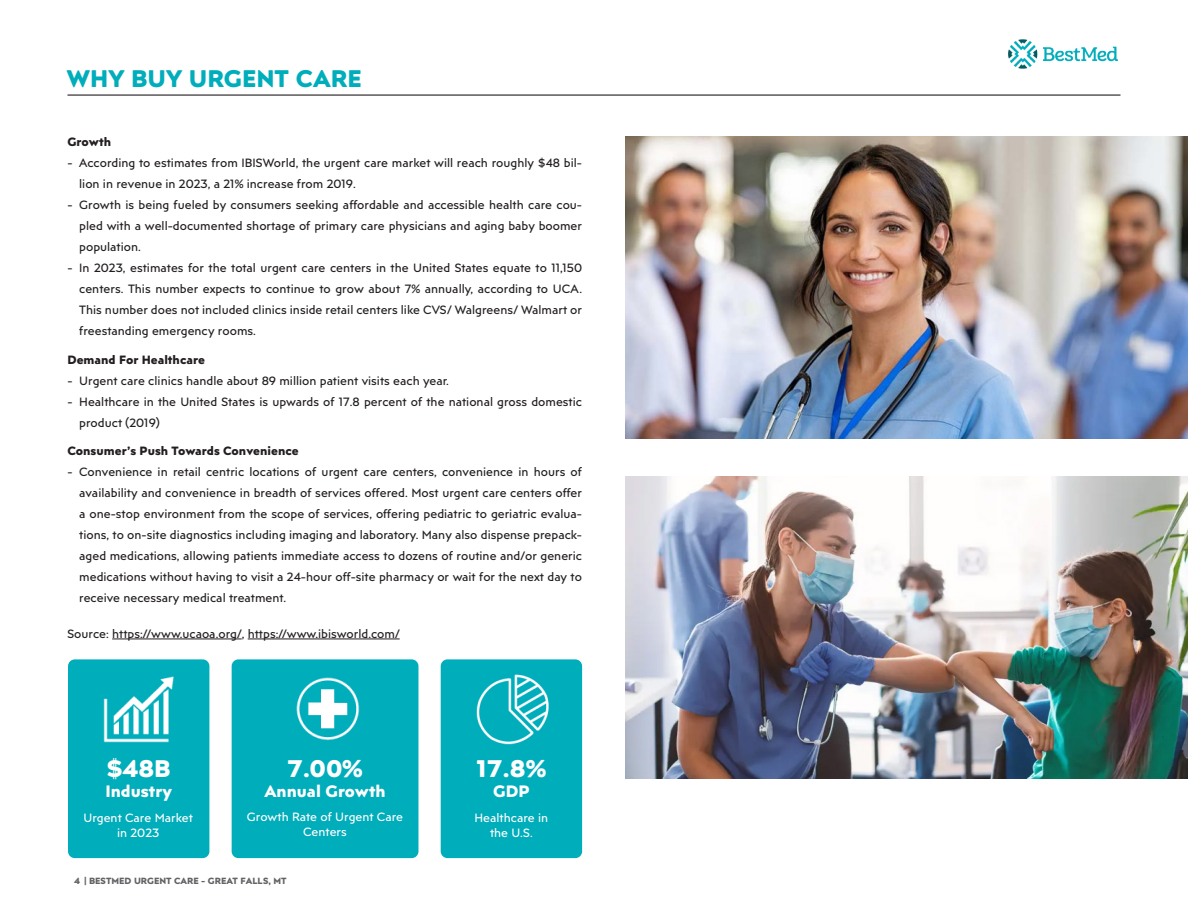
<style>
.page{position:relative;width:1188px;height:918px;background:#fff}
.page>*{position:absolute;margin:0;border:0;box-sizing:border-box;transform-origin:0 0}
.t1{font:700 24px "Posterama Text";color:#00adbb}
.t2{font:700 24px "Posterama Text";color:#fff}
.t3{font:700 16.5px "Posterama Text";color:#fff}
.t4{font:12px/21px "Posterama Text";color:#231f20;text-align:justify}
.t5{font:12px/14.4px "Posterama Text";color:#fff;text-align:center}
.t6{font:700 12px "Posterama Text";color:#231f20}
.t7{font:700 9px "Posterama Text";color:#636366}
</style>
<div class="page">
<hr style="left:68px;top:94px;width:1052px;height:2px;background:#231f20">
<img style="left:1008px;top:39px;width:110px;height:30px">
<div style="left:441px;top:659px;width:141px;height:199px;background:#00adbb;border-radius:7px"></div>
<div style="left:232px;top:659px;width:186px;height:199px;background:#00adbb;border-radius:7px"></div>
<div style="left:68px;top:659px;width:141px;height:199px;background:#00adbb;border-radius:7px"></div>
<hr style="left:112px;top:639px;width:130px;height:1px;background:#231f20">
<hr style="left:248px;top:639px;width:152px;height:1px;background:#231f20">
<img style="left:103px;top:676px;width:71px;height:67px">
<img style="left:625px;top:136px;width:563px;height:302px">
<img style="left:625px;top:476px;width:563px;height:303px">
<img style="left:296px;top:677px;width:64px;height:64px">
<img style="left:476px;top:674px;width:73px;height:71px">
<h1 class="t1" style="left:67px;top:62px;width:296px">WHY BUY URGENT CARE</h1>
<p class="t6" style="left:68px;top:133px;width:45px">Growth</p>
<p class="t4" style="left:79px;top:152px;width:504px;text-indent:-12px">- According to estimates from IBISWorld, the urgent care market will reach roughly $48 bil&shy;lion in revenue in 2023, a 21% increase from 2019.</p>
<p class="t4" style="left:79px;top:194px;width:504px;text-indent:-12px">- Growth is being fueled by consumers seeking affordable and accessible health care cou&shy;pled with a well-documented shortage of primary care physicians and aging baby boomer population.</p>
<p class="t4" style="left:79px;top:257px;width:504px;text-indent:-12px">- In 2023, estimates for the total urgent care centers in the United States equate to 11,150 centers. This number expects to continue to grow about 7% annually, according to UCA.<br>This number does not included clinics inside retail centers like CVS/ Walgreens/ Walmart or freestanding emergency rooms.</p>
<p class="t6" style="left:67px;top:351px;width:139px">Demand For Healthcare</p>
<p class="t4" style="left:67px;top:370px;width:383px">- Urgent care clinics handle about 89 million patient visits each year.</p>
<p class="t4" style="left:79px;top:391px;width:504px;text-indent:-12px">- Healthcare in the United States is upwards of 17.8 percent of the national gross domestic product (2019)</p>
<p class="t6" style="left:67px;top:443px;width:233px">Consumer’s Push Towards Convenience</p>
<p class="t4" style="left:79px;top:461px;width:504px;text-indent:-12px">- Convenience in retail centric locations of urgent care centers, convenience in hours of availability and convenience in breadth of services offered. Most urgent care centers offer a one-stop environment from the scope of services, offering pediatric to geriatric evalua&shy;tions, to on-site diagnostics including imaging and laboratory. Many also dispense prepack&shy;aged medications, allowing patients immediate access to dozens of routine and/or generic medications without having to visit a 24-hour off-site pharmacy or wait for the next day to receive necessary medical treatment.</p>
<p class="t4" style="left:67px;top:623px;width:334px">Source: https://www.ucaoa.org/, https://www.ibisworld.com/</p>
<h1 class="t2" style="left:107px;top:752px;width:65px">$48B</h1>
<h2 class="t3" style="left:105px;top:779px;width:68px">Industry</h2>
<p class="t5" style="left:83px;top:811px;width:111px">Urgent Care Market in 2023</p>
<h1 class="t2" style="left:287px;top:752px;width:77px">7.00%</h1>
<h2 class="t3" style="left:264px;top:779px;width:123px">Annual Growth</h2>
<p class="t5" style="left:247px;top:810px;width:158px">Growth Rate of Urgent Care<br>Centers</p>
<p class="t7" style="left:74px;top:875px;width:214px">4 | BESTMED URGENT CARE - GREAT FALLS, MT</p>
<h1 class="t2" style="left:477px;top:752px;width:71px">17.8%</h1>
<h2 class="t3" style="left:493px;top:779px;width:38px">GDP</h2>
<p class="t5" style="left:475px;top:811px;width:75px">Healthcare in the U.S.</p>
</div>
